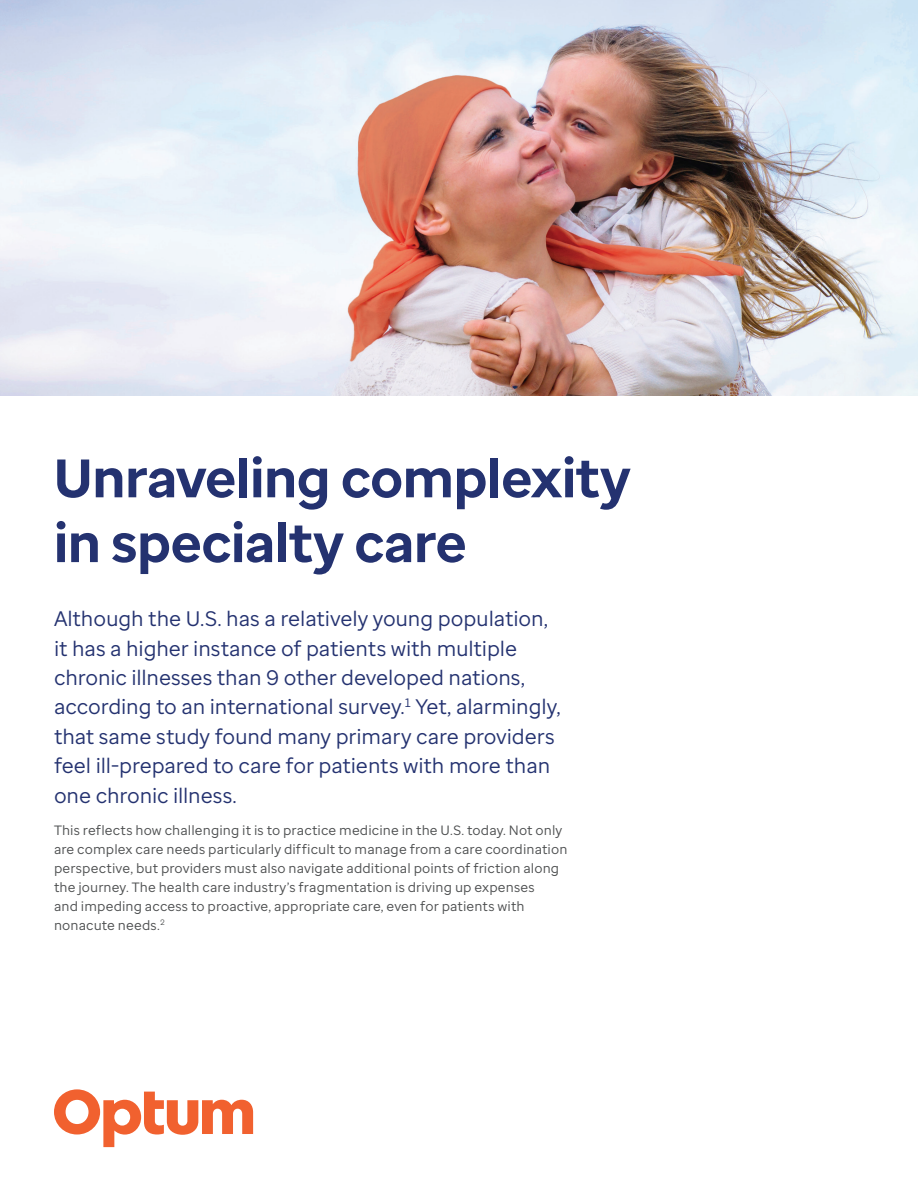
<style>
.page{position:relative;width:918px;height:1188px;background:#fff}
.page>*{position:absolute;margin:0;border:0;box-sizing:border-box;transform-origin:0 0}
.t1{font:700 54px/64.8px "Optum Sans";color:#243270}
.t2{font:21px/29.4px "Optum Sans";letter-spacing:-.005em;color:#243270}
.t3{font:13.5px/18.9px "Optum Sans";letter-spacing:.01em;color:#4b4d4e}
</style>
<div class="page">
<img style="left:0;top:0;width:918px;height:396px">
<svg style="left:54px;top:1089px;width:199px;height:58px"></svg>
<h1 class="t1" style="left:54px;top:446px;width:578px">Unraveling complexity in specialty care</h1>
<p class="t2" style="left:54px;top:604px;width:508px">Although the U.S. has a relatively young population, it has a higher instance of patients with multiple chronic illnesses than 9 other developed nations, according to an international survey.<sup>1</sup> Yet, alarmingly, that same study found many primary care providers feel ill-prepared to care for patients with more than one chronic illness.</p>
<p class="t3" style="left:54px;top:821px;width:515px">This reflects how challenging it is to practice medicine in the U.S. today. Not only are complex care needs particularly difficult to manage from a care coordination perspective, but providers must also navigate additional points of friction along the journey. The health care industry’s fragmentation is driving up expenses<br>and impeding access to proactive, appropriate care, even for patients with nonacute needs.<sup>2</sup></p>
</div>
